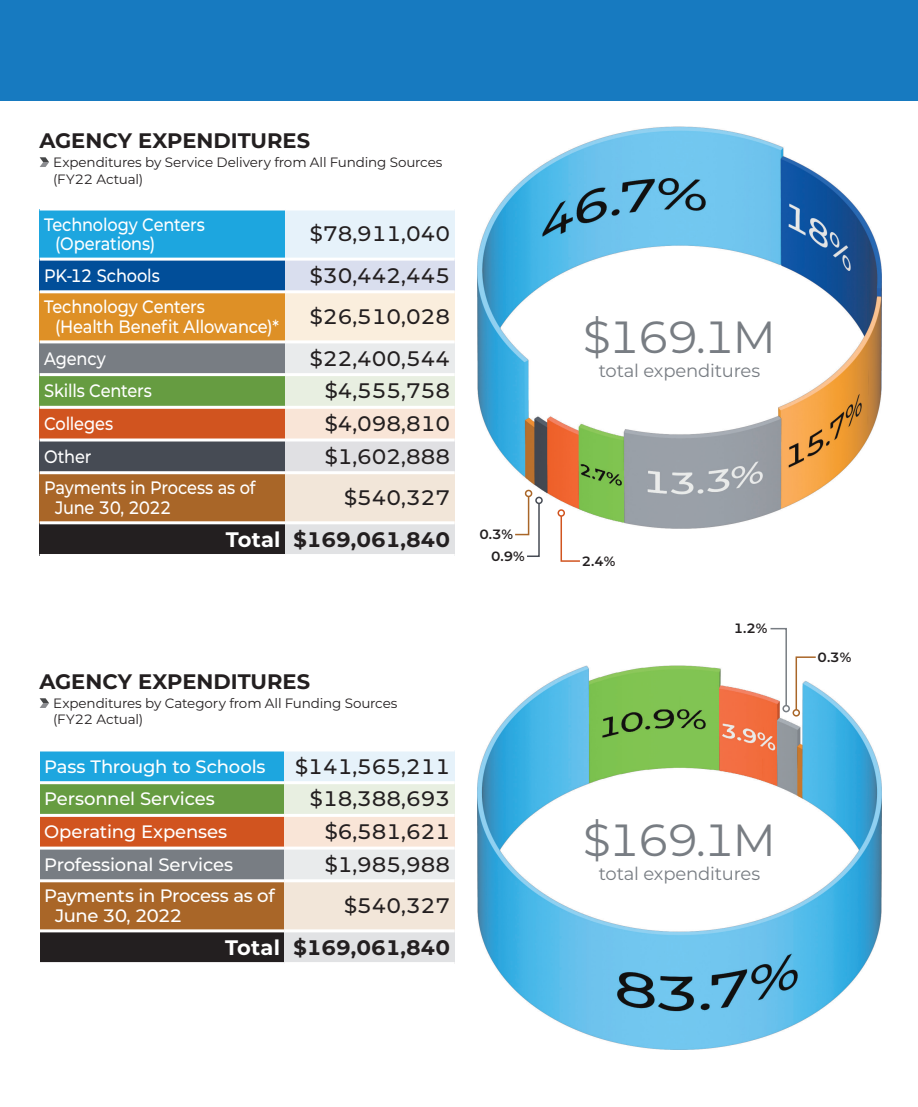
<style>
.page{position:relative;width:918px;height:1107px;background:#fff}
.page>*{position:absolute;margin:0;border:0;box-sizing:border-box;transform-origin:0 0}
.t1{font:45px "Montserrat";letter-spacing:-.05em;color:#787d83}
.Agency_table_2{font:500 21px "Montserrat";color:#231f20}
.t2{font:700 21px "Montserrat";color:#231f20}
.t3{font:700 21px "Montserrat";letter-spacing:.01em;color:#fff}
.Agency_table_1{font:500 18px/19.5px "Montserrat";letter-spacing:-.01em;color:#fff;scale:.9 1}
.Agency_table_1-2{font:500 18px/19.5px "Montserrat";letter-spacing:-.01em;color:#fff}
.t4{font:18px "Montserrat";letter-spacing:-.01em;color:#787d83}
.t5{font:13.5px/16.5px "Montserrat";letter-spacing:-.01em;color:#231f20}
.t6{font:600 13.5px "Montserrat";color:#231f20}
</style>
<div class="page">
<svg style="left:40px;top:698px;width:9px;height:10px"></svg>
<div style="left:40px;top:209px;width:245px;height:50px;background:#1da6df"></div>
<div style="left:285px;top:209px;width:170px;height:50px;background:#e6f2fa"></div>
<div style="left:40px;top:259px;width:245px;height:33px;background:#014e99"></div>
<div style="left:285px;top:259px;width:170px;height:33px;background:#d9deee"></div>
<div style="left:40px;top:292px;width:245px;height:50px;background:#de9026"></div>
<div style="left:285px;top:292px;width:170px;height:50px;background:#faeedd"></div>
<div style="left:40px;top:342px;width:245px;height:33px;background:#787d83"></div>
<div style="left:285px;top:342px;width:170px;height:33px;background:#e9ebec"></div>
<div style="left:40px;top:375px;width:245px;height:32px;background:#669c41"></div>
<div style="left:285px;top:375px;width:170px;height:32px;background:#e8efe1"></div>
<div style="left:40px;top:407px;width:245px;height:33px;background:#d1541f"></div>
<div style="left:285px;top:407px;width:170px;height:33px;background:#f9e5d7"></div>
<div style="left:40px;top:440px;width:245px;height:33px;background:#464b54"></div>
<div style="left:285px;top:440px;width:170px;height:33px;background:#e0e0e3"></div>
<div style="left:40px;top:473px;width:245px;height:50px;background:#a96628"></div>
<div style="left:285px;top:473px;width:170px;height:50px;background:#f2e6d9"></div>
<div style="left:40px;top:523px;width:245px;height:33px;background:#231f20"></div>
<div style="left:285px;top:523px;width:170px;height:33px;background:#e1e2e4"></div>
<hr style="left:40px;top:208px;width:245px;height:3px;background:#fff">
<hr style="left:285px;top:208px;width:170px;height:3px;background:#fff">
<hr style="left:40px;top:258px;width:245px;height:3px;background:#fff">
<hr style="left:285px;top:258px;width:170px;height:3px;background:#fff">
<hr style="left:40px;top:290px;width:245px;height:3px;background:#fff">
<hr style="left:285px;top:290px;width:170px;height:3px;background:#fff">
<hr style="left:40px;top:340px;width:245px;height:3px;background:#fff">
<hr style="left:285px;top:340px;width:170px;height:3px;background:#fff">
<hr style="left:40px;top:373px;width:245px;height:3px;background:#fff">
<hr style="left:285px;top:373px;width:170px;height:3px;background:#fff">
<hr style="left:40px;top:406px;width:245px;height:3px;background:#fff">
<hr style="left:285px;top:406px;width:170px;height:3px;background:#fff">
<hr style="left:40px;top:471px;width:245px;height:3px;background:#fff">
<hr style="left:285px;top:471px;width:170px;height:3px;background:#fff">
<hr style="left:40px;top:439px;width:245px;height:3px;background:#fff">
<hr style="left:40px;top:521px;width:245px;height:3px;background:#fff">
<hr style="left:285px;top:439px;width:170px;height:3px;background:#fff">
<hr style="left:285px;top:521px;width:170px;height:3px;background:#fff">
<hr style="left:40px;top:554px;width:245px;height:3px;background:#fff">
<hr style="left:285px;top:554px;width:170px;height:3px;background:#fff">
<div style="left:40px;top:750px;width:245px;height:33px;background:#1da6df"></div>
<div style="left:285px;top:750px;width:170px;height:33px;background:#e6f2fa"></div>
<div style="left:40px;top:783px;width:245px;height:32px;background:#669c41"></div>
<div style="left:285px;top:783px;width:170px;height:32px;background:#e8efe1"></div>
<div style="left:40px;top:815px;width:245px;height:33px;background:#d1541f"></div>
<div style="left:285px;top:815px;width:170px;height:33px;background:#f9e5d7"></div>
<div style="left:40px;top:848px;width:245px;height:33px;background:#787d83"></div>
<div style="left:285px;top:848px;width:170px;height:33px;background:#e9ebec"></div>
<div style="left:40px;top:881px;width:245px;height:50px;background:#a96628"></div>
<div style="left:285px;top:881px;width:170px;height:50px;background:#f2e6d9"></div>
<div style="left:40px;top:931px;width:245px;height:33px;background:#231f20"></div>
<div style="left:285px;top:931px;width:170px;height:33px;background:#e1e2e4"></div>
<hr style="left:40px;top:748px;width:245px;height:3px;background:#fff">
<hr style="left:285px;top:748px;width:170px;height:3px;background:#fff">
<hr style="left:40px;top:781px;width:245px;height:3px;background:#fff">
<hr style="left:285px;top:781px;width:170px;height:3px;background:#fff">
<hr style="left:40px;top:814px;width:245px;height:3px;background:#fff">
<hr style="left:285px;top:814px;width:170px;height:3px;background:#fff">
<hr style="left:40px;top:847px;width:245px;height:3px;background:#fff">
<hr style="left:285px;top:847px;width:170px;height:3px;background:#fff">
<hr style="left:40px;top:879px;width:245px;height:3px;background:#fff">
<hr style="left:285px;top:879px;width:170px;height:3px;background:#fff">
<hr style="left:40px;top:929px;width:245px;height:3px;background:#fff">
<hr style="left:285px;top:929px;width:170px;height:3px;background:#fff">
<hr style="left:40px;top:962px;width:245px;height:3px;background:#fff">
<hr style="left:285px;top:962px;width:170px;height:3px;background:#fff">
<div style="left:0;top:0;width:918px;height:101px;background:#177ac0"></div>
<svg style="left:40px;top:157px;width:9px;height:10px"></svg>
<img style="left:478px;top:127px;width:403px;height:401px">
<img style="left:478px;top:666px;width:403px;height:384px">
<div style="left:525px;top:490px;width:7px;height:7px;border:2px solid #a96628;border-radius:50%"></div>
<svg style="left:769px;top:627px;width:19px;height:80px"></svg>
<div style="left:782px;top:705px;width:8px;height:7px;border:2px solid #787d83;border-radius:50%"></div>
<svg style="left:514px;top:495px;width:27px;height:62px"></svg>
<div style="left:535px;top:497px;width:8px;height:7px;border:2px solid #464b54;border-radius:50%"></div>
<svg style="left:560px;top:515px;width:21px;height:47px"></svg>
<div style="left:558px;top:509px;width:7px;height:8px;border:2px solid #d1541f;border-radius:50%"></div>
<svg style="left:795px;top:656px;width:22px;height:55px"></svg>
<div style="left:793px;top:709px;width:7px;height:8px;border:2px solid #a96628;border-radius:50%"></div>
<p class="t2" style="left:40px;top:126px;width:272px">AGENCY EXPENDITURES</p>
<p class="t5" style="left:53px;top:154px;width:391px">Expenditures by Service Delivery from All Funding Sources (FY22 Actual)</p>
<p class="Agency_table_1" style="left:55px;top:214px;width:168px;text-indent:-11px">Technology Centers (Operations)</p>
<p class="Agency_table_2" style="left:310px;top:219px;width:142px">$78,911,040</p>
<p class="Agency_table_1" style="left:44px;top:265px;width:130px">PK-12 Schools</p>
<p class="Agency_table_2" style="left:310px;top:261px;width:142px">$30,442,445</p>
<p class="Agency_table_1" style="left:55px;top:297px;width:250px;text-indent:-11px">Technology Centers<br>(Health Benefit Allowance)*</p>
<p class="Agency_table_2" style="left:310px;top:302px;width:142px">$26,510,028</p>
<p class="Agency_table_1" style="left:44px;top:348px;width:70px">Agency</p>
<p class="Agency_table_2" style="left:310px;top:344px;width:142px">$22,400,544</p>
<p class="Agency_table_1" style="left:44px;top:380px;width:121px">Skills Centers</p>
<p class="Agency_table_2" style="left:325px;top:376px;width:127px">$4,555,758</p>
<p class="Agency_table_1" style="left:44px;top:413px;width:78px">Colleges</p>
<p class="Agency_table_2" style="left:325px;top:409px;width:127px">$4,098,810</p>
<p class="Agency_table_1" style="left:44px;top:446px;width:54px">Other</p>
<p class="Agency_table_2" style="left:325px;top:442px;width:127px">$1,602,888</p>
<p class="Agency_table_1" style="left:55px;top:477px;width:224px;text-indent:-11px">Payments in Process as of<br>June 30, 2022</p>
<p class="Agency_table_2" style="left:344px;top:483px;width:108px">$540,327</p>
<p class="t3" style="left:226px;top:524px;width:56px">Total</p>
<p class="t2" style="left:293px;top:524px;width:158px">$169,061,840</p>
<p class="t2" style="left:40px;top:667px;width:272px">AGENCY EXPENDITURES</p>
<p class="t5" style="left:53px;top:694px;width:346px">Expenditures by Category from All Funding Sources (FY22 Actual)</p>
<p class="Agency_table_1-2" style="left:44px;top:756px;width:223px">Pass Through to Schools</p>
<p class="Agency_table_2" style="left:295px;top:752px;width:156px">$141,565,211</p>
<p class="Agency_table_1-2" style="left:44px;top:788px;width:172px">Personnel Services</p>
<p class="Agency_table_2" style="left:310px;top:784px;width:142px">$18,388,693</p>
<p class="Agency_table_1-2" style="left:44px;top:821px;width:185px">Operating Expenses</p>
<p class="Agency_table_2" style="left:325px;top:817px;width:127px">$6,581,621</p>
<p class="Agency_table_1-2" style="left:44px;top:854px;width:190px">Professional Services</p>
<p class="Agency_table_2" style="left:325px;top:850px;width:127px">$1,985,988</p>
<p class="Agency_table_1-2" style="left:55px;top:886px;width:221px;text-indent:-11px">Payments in Process as of<br>June 30, 2022</p>
<p class="Agency_table_2" style="left:344px;top:891px;width:108px">$540,327</p>
<p class="t3" style="left:225px;top:932px;width:56px">Total</p>
<p class="t2" style="left:293px;top:932px;width:158px">$169,061,840</p>
<p class="t6" style="left:479px;top:525px;width:35px">0.3%</p>
<p class="t1" style="left:583px;top:306px;width:194px">$169.1M</p>
<p class="t4" style="left:599px;top:358px;width:163px">total expenditures</p>
<p class="t6" style="left:491px;top:547px;width:35px">0.9%</p>
<p class="t6" style="left:582px;top:552px;width:35px">2.4%</p>
<p class="t6" style="left:734px;top:619px;width:35px">1.2%</p>
<p class="t1" style="left:583px;top:809px;width:194px">$169.1M</p>
<p class="t4" style="left:599px;top:861px;width:163px">total expenditures</p>
<p class="t6" style="left:818px;top:648px;width:35px">0.3%</p>
</div>
